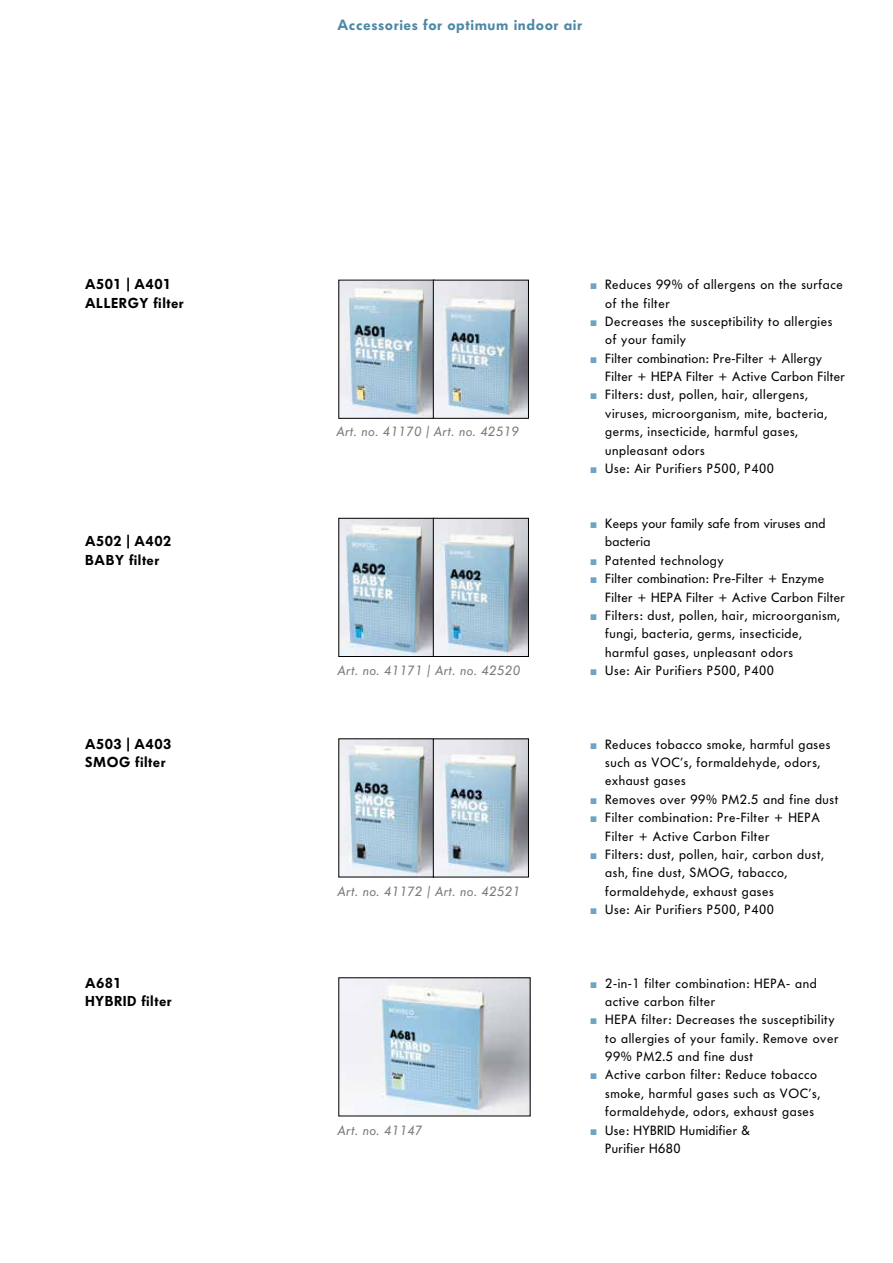
<style>
.page{position:relative;width:893px;height:1263px;background:#fff}
.page>*{position:absolute;margin:0;border:0;box-sizing:border-box;transform-origin:0 0}
.t1{font:600 14.85px "Futura BQ";letter-spacing:.04em;color:#4c88a6}
.t2{font:600 14.25px/18.3px "Futura BQ";letter-spacing:.035em;color:#000}
.t3{font:13.35px/18.3px "Futura BQ";letter-spacing:.045em;color:#000}
.t4{font:italic 13.35px "Futura BQ";letter-spacing:.045em;color:#7c7b7b}
.t5{font:13.35px/18.3px "Futura BQ";letter-spacing:.02em;color:#000}
.s1{color:#6ea5c4}
</style>
<div class="page">
<img style="left:341px;top:979px;width:187px;height:135px">
<img style="left:341px;top:282px;width:186px;height:135px">
<div style="left:433px;top:280px;width:96px;height:139px;border:1px solid #000"></div>
<img style="left:341px;top:740px;width:186px;height:135px">
<img style="left:341px;top:520px;width:186px;height:135px">
<div style="left:339px;top:518px;width:95px;height:139px;border:1px solid #000"></div>
<div style="left:433px;top:518px;width:96px;height:139px;border:1px solid #000"></div>
<div style="left:433px;top:739px;width:96px;height:138px;border:1px solid #000"></div>
<p class="t1" style="left:337px;top:16px;width:246px">Accessories for optimum indoor air</p>
<p class="t2" style="left:85px;top:275px;width:100px">A501 | A401<br>ALLERGY filter</p>
<p class="t4" style="left:336px;top:423px;width:184px">Art. no. 41170 | Art. no. 42519</p>
<p class="t3" style="left:605px;top:275px;width:239px;text-indent:-15px"><span class="s1">■</span> Reduces 99% of allergens on the surface of the filter</p>
<p class="t3" style="left:605px;top:312px;width:229px;text-indent:-15px"><span class="s1">■</span> Decreases the susceptibility to allergies of your family</p>
<p class="t3" style="left:605px;top:349px;width:241px;text-indent:-15px"><span class="s1">■</span> Filter combination: Pre-Filter + Allergy<br>Filter + HEPA Filter + Active Carbon Filter</p>
<p class="t3" style="left:605px;top:386px;width:224px;text-indent:-15px"><span class="s1">■</span> Filters: dust, pollen, hair, allergens, viruses, microorganism, mite, bacteria, germs, insecticide, harmful gases, unpleasant odors</p>
<p class="t3" style="left:590px;top:459px;width:185px"><span class="s1">■</span> Use: Air Purifiers P500, P400</p>
<p class="t2" style="left:85px;top:532px;width:88px">A502 | A402<br>BABY filter</p>
<p class="t4" style="left:337px;top:662px;width:184px">Art. no. 41171 | Art. no. 42520</p>
<p class="t5" style="left:605px;top:514px;width:222px;text-indent:-15px"><span class="s1">■</span> Keeps your family safe from viruses and bacteria</p>
<p class="t3" style="left:590px;top:551px;width:135px"><span class="s1">■</span> Patented technology</p>
<p class="t3" style="left:605px;top:569px;width:241px;text-indent:-15px"><span class="s1">■</span> Filter combination: Pre-Filter + Enzyme<br>Filter + HEPA Filter + Active Carbon Filter</p>
<p class="t3" style="left:605px;top:606px;width:236px;text-indent:-15px"><span class="s1">■</span> Filters: dust, pollen, hair, microorganism, fungi, bacteria, germs, insecticide, harmful gases, unpleasant odors</p>
<p class="t3" style="left:590px;top:661px;width:185px"><span class="s1">■</span> Use: Air Purifiers P500, P400</p>
<p class="t2" style="left:85px;top:734px;width:88px">A503 | A403<br>SMOG filter</p>
<p class="t4" style="left:337px;top:882px;width:184px">Art. no. 41172 | Art. no. 42521</p>
<p class="t3" style="left:605px;top:735px;width:227px;text-indent:-15px"><span class="s1">■</span> Reduces tobacco smoke, harmful gases such as VOC’s, formaldehyde, odors, exhaust gases</p>
<p class="t3" style="left:590px;top:790px;width:249px"><span class="s1">■</span> Removes over 99% PM2.5 and fine dust</p>
<p class="t3" style="left:605px;top:808px;width:216px;text-indent:-15px"><span class="s1">■</span> Filter combination: Pre-Filter + HEPA<br>Filter + Active Carbon Filter</p>
<p class="t3" style="left:605px;top:845px;width:220px;text-indent:-15px"><span class="s1">■</span> Filters: dust, pollen, hair, carbon dust, ash, fine dust, SMOG, tabacco, formaldehyde, exhaust gases</p>
<p class="t3" style="left:590px;top:900px;width:185px"><span class="s1">■</span> Use: Air Purifiers P500, P400</p>
<p class="t2" style="left:85px;top:973px;width:88px">A681<br>HYBRID filter</p>
<p class="t4" style="left:337px;top:1121px;width:86px">Art. no. 41147</p>
<p class="t3" style="left:605px;top:974px;width:213px;text-indent:-15px"><span class="s1">■</span> 2-in-1 filter combination: HEPA- and active carbon filter</p>
<p class="t3" style="left:605px;top:1010px;width:235px;text-indent:-15px"><span class="s1">■</span> HEPA filter: Decreases the susceptibility to allergies of your family. Remove over<br>99% PM2.5 and fine dust</p>
<p class="t3" style="left:605px;top:1065px;width:216px;text-indent:-15px"><span class="s1">■</span> Active carbon filter: Reduce tobacco smoke, harmful gases such as VOC’s, formaldehyde, odors, exhaust gases</p>
<p class="t3" style="left:605px;top:1121px;width:146px;text-indent:-15px"><span class="s1">■</span> Use: HYBRID Humidifier &amp;<br>Purifier H680</p>
</div>
